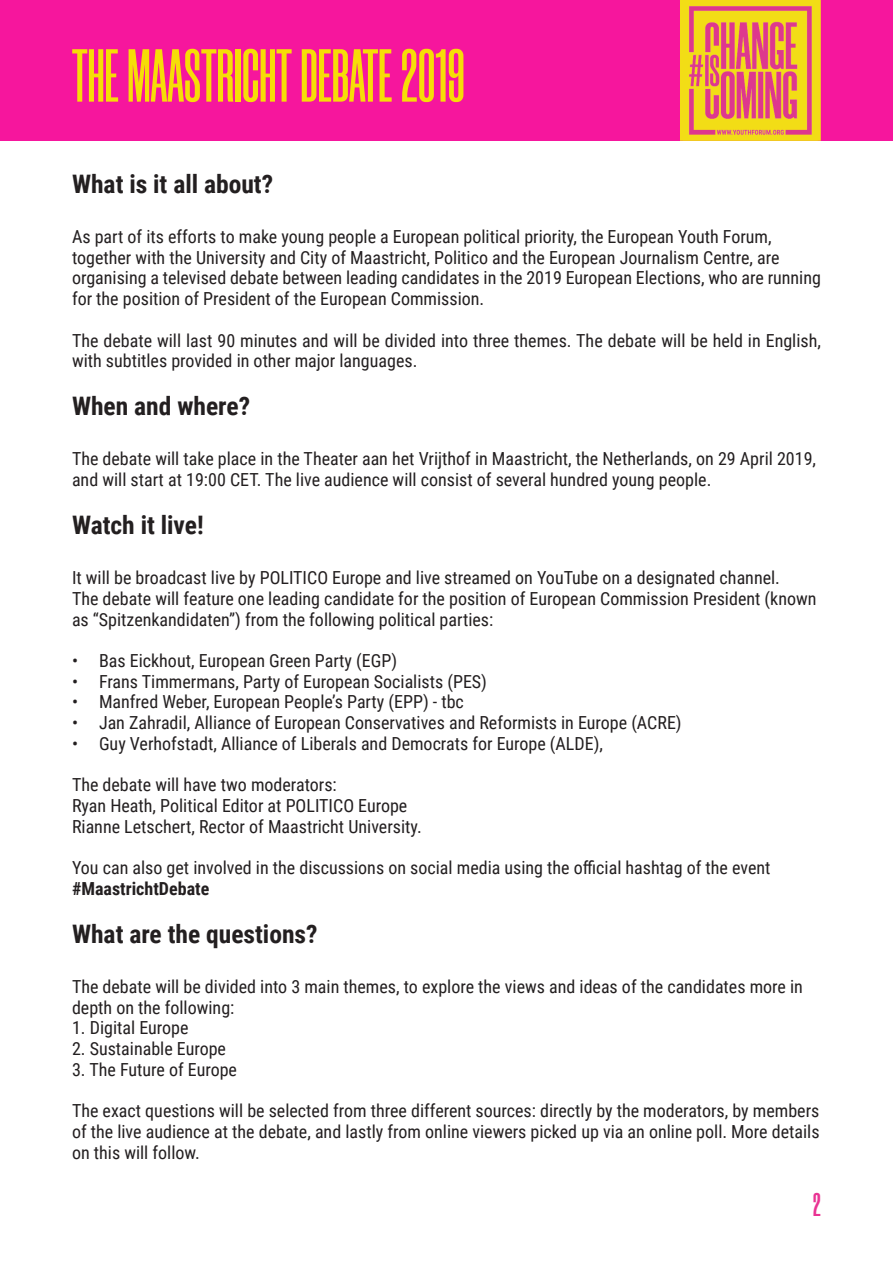
<style>
.page{position:relative;width:893px;height:1263px;background:#fff}
.page>*{position:absolute;margin:0;border:0;box-sizing:border-box;transform-origin:0 0}
.Heading_1{font:600 75px "Morganite";color:#f6dd07}
.t1{font:700 33px "Morganite";color:#e93393}
.Heading_2{font:700 25.5px "Roboto Condensed";color:#231f20}
.t2{font:18px/20.7px "Roboto Condensed";color:#231f20}
.s1{font-weight:700}
</style>
<div class="page">
<div style="left:0;top:0;width:893px;height:140px;background:#f6169d"></div>
<img style="left:681px;top:0;width:140px;height:140px">
<p class="Heading_1" style="left:72px;top:38px;width:394px">THE MAASTRICHT DEBATE 2019</p>
<p class="Heading_2" style="left:72px;top:166px;width:203px">What is it all about?</p>
<p class="t2" style="left:72px;top:226px;width:701px">As part of its efforts to make young people a European political priority, the European Youth Forum,</p>
<p class="t2" style="left:72px;top:246px;width:709px">together with the University and City of Maastricht, Politico and the European Journalism Centre, are</p>
<p class="t2" style="left:72px;top:267px;width:750px">organising a televised debate between leading candidates in the 2019 European Elections, who are running for the position of President of the European Commission.</p>
<p class="t2" style="left:72px;top:329px;width:750px">The debate will last 90 minutes and will be divided into three themes. The debate will be held in English, with subtitles provided in other major languages.</p>
<p class="Heading_2" style="left:72px;top:388px;width:180px">When and where?</p>
<p class="t2" style="left:72px;top:448px;width:746px">The debate will take place in the Theater aan het Vrijthof in Maastricht, the Netherlands, on 29 April 2019, and will start at 19:00 CET. The live audience will consist of several hundred young people.</p>
<p class="Heading_2" style="left:72px;top:507px;width:133px">Watch it live!</p>
<p class="t2" style="left:72px;top:567px;width:709px">It will be broadcast live by POLITICO Europe and live streamed on YouTube on a designated channel.</p>
<p class="t2" style="left:72px;top:587px;width:746px">The debate will feature one leading candidate for the position of European Commission President (known as “Spitzenkandidaten”) from the following political parties:</p>
<p class="t2" style="left:72px;top:650px;width:327px">• Bas Eickhout, European Green Party (EGP)</p>
<p class="t2" style="left:72px;top:670px;width:416px">• Frans Timmermans, Party of European Socialists (PES)</p>
<p class="t2" style="left:72px;top:691px;width:393px">• Manfred Weber, European People’s Party (EPP) - tbc</p>
<p class="t2" style="left:72px;top:712px;width:611px">• Jan Zahradil, Alliance of European Conservatives and Reformists in Europe (ACRE)</p>
<p class="t2" style="left:72px;top:732px;width:532px">• Guy Verhofstadt, Alliance of Liberals and Democrats for Europe (ALDE),</p>
<p class="t2" style="left:72px;top:774px;width:266px">The debate will have two moderators:</p>
<p class="t2" style="left:72px;top:794px;width:337px">Ryan Heath, Political Editor at POLITICO Europe</p>
<p class="t2" style="left:72px;top:815px;width:351px">Rianne Letschert, Rector of Maastricht University.</p>
<p class="t2" style="left:72px;top:857px;width:700px">You can also get involved in the discussions on social media using the official hashtag of the event <span class="s1">#MaastrichtDebate</span></p>
<p class="Heading_2" style="left:72px;top:915px;width:247px">What are the questions?</p>
<p class="t2" style="left:72px;top:975px;width:732px">The debate will be divided into 3 main themes, to explore the views and ideas of the candidates more in depth on the following:</p>
<p class="t2" style="left:72px;top:1017px;width:118px">1. Digital Europe</p>
<p class="t2" style="left:72px;top:1037px;width:156px">2. Sustainable Europe</p>
<p class="t2" style="left:72px;top:1058px;width:167px">3. The Future of Europe</p>
<p class="t2" style="left:72px;top:1100px;width:749px;text-align:justify">The exact questions will be selected from three different sources: directly by the moderators, by members of the live audience at the debate, and lastly from online viewers picked up via an online poll. More details on this will follow.</p>
<p class="t1" style="left:813px;top:1187px;width:9px">2</p>
</div>
